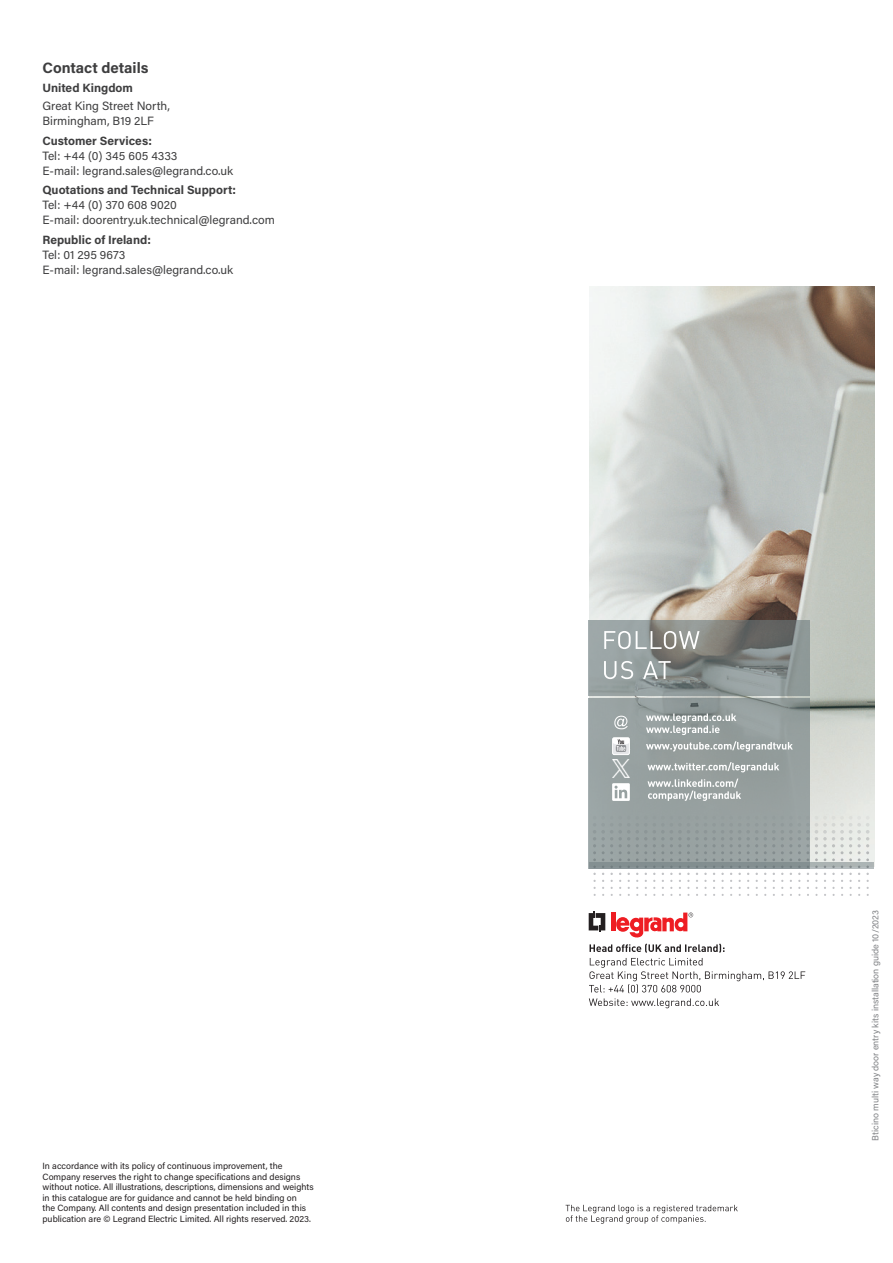
<style>
.page{position:relative;width:893px;height:1263px;background:#fff}
.page>*{position:absolute;margin:0;border:0;box-sizing:border-box;transform-origin:0 0}
.t1{font:700 15px "Acumin Pro";color:#3e3e3f}
.t2{font:12px/15px "Acumin Pro";color:#3e3e3f}
.t3{font:700 12px "Acumin Pro";color:#3e3e3f}
.t4{font:9px/10.5px "Acumin Pro";color:#231f20}
.t5{font:9px "Acumin Pro";color:#808285}
</style>
<div class="page">
<img style="left:589px;top:287px;width:285px;height:575px">
<svg style="left:589px;top:911px;width:216px;height:97px"></svg>
<svg style="left:589px;top:620px;width:221px;height:75px"></svg>
<svg style="left:604px;top:661px;width:67px;height:18px"></svg>
<svg style="left:604px;top:631px;width:95px;height:18px"></svg>
<svg style="left:566px;top:1205px;width:172px;height:19px"></svg>
<svg style="left:593px;top:816px;width:277px;height:80px"></svg>
<svg style="left:810px;top:862px;width:64px;height:6px"></svg>
<svg style="left:589px;top:698px;width:221px;height:170px;fill:#98a1a1"></svg>
<svg style="left:647px;top:778px;width:94px;height:23px"></svg>
<svg style="left:647px;top:762px;width:132px;height:10px"></svg>
<svg style="left:646px;top:741px;width:147px;height:10px"></svg>
<svg style="left:646px;top:713px;width:90px;height:22px"></svg>
<svg style="left:614px;top:716px;width:14px;height:13px"></svg>
<div style="left:612px;top:737px;width:18px;height:18px;background:#fff;border-radius:2px"></div>
<svg style="left:612px;top:783px;width:18px;height:18px"></svg>
<svg style="left:613px;top:739px;width:19px;height:15px"></svg>
<img style="left:612px;top:759px;width:18px;height:18px">
<h1 class="t1" style="left:43px;top:57px;width:107px">Contact details</h1>
<h2 class="t3" style="left:43px;top:80px;width:92px">United Kingdom</h2>
<h2 class="t2" style="left:43px;top:98px;width:129px">Great King Street North,<br>Birmingham, B19 2LF</h2>
<h2 class="t3" style="left:43px;top:132px;width:111px">Customer Services:</h2>
<h2 class="t2" style="left:43px;top:147px;width:192px">Tel: +44 (0) 345 605 4333<br>E-mail: legrand.sales@legrand.co.uk</h2>
<h2 class="t3" style="left:43px;top:182px;width:195px">Quotations and Technical Support:</h2>
<h2 class="t2" style="left:43px;top:197px;width:234px">Tel: +44 (0) 370 608 9020<br>E-mail: doorentry.uk.technical@legrand.com</h2>
<h2 class="t3" style="left:43px;top:231px;width:110px">Republic of Ireland:</h2>
<h2 class="t2" style="left:43px;top:246px;width:192px">Tel: 01 295 9673<br>E-mail: legrand.sales@legrand.co.uk</h2>
<p class="t4" style="left:43px;top:1160px;width:273px">In accordance with its policy of continuous improvement, the Company reserves the right to change specifications and designs without notice. All illustrations, descriptions, dimensions and weights in this catalogue are for guidance and cannot be held binding on<br>the Company. All contents and design presentation included in this publication are © Legrand Electric Limited. All rights reserved. 2023.</p>
<p class="t5" style="left:869px;top:1141px;width:232px;rotate:-90deg">Bticino multi way door entry kits installation guide 10/2023</p>
</div>
